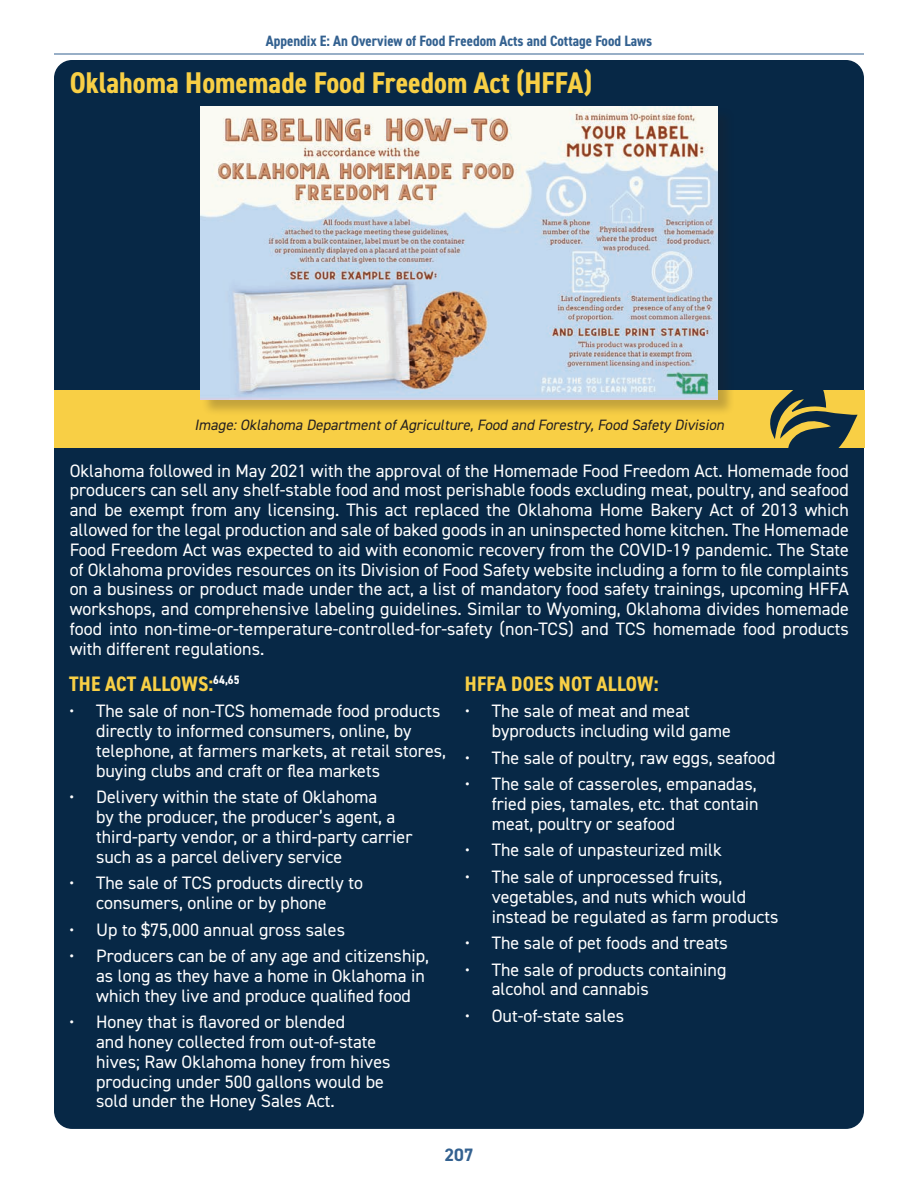
<style>
.page{position:relative;width:918px;height:1188px;background:#fff}
.page>*{position:absolute;margin:0;border:0;box-sizing:border-box;transform-origin:0 0}
.t1{font:700 condensed 30px "DIN2014";color:#f8cf45}
.t2{font:700 condensed 21px "DIN2014";letter-spacing:.01em;color:#f8cf45}
.t3{font:18px/19.8px "DIN2014";color:#fff}
.t4{font:700 18px "DIN2014";color:#336190}
.t5{font:italic 15px "DIN2014";color:#231f20}
.t6{font:700 condensed 15px "DIN2014";color:#336190}
</style>
<div class="page">
<hr style="left:54px;top:54px;width:810px;height:1px;background:#336190">
<div style="left:54px;top:60px;width:810px;height:1069px;background:#072846;border-radius:18px"></div>
<div style="left:54px;top:390px;width:810px;height:57px;background:#f8cf45"></div>
<svg style="left:768px;top:390px;width:90px;height:58px"></svg>
<div style="left:202px;top:107px;width:534px;height:310px;background:#231f20;opacity:.25"></div>
<img style="left:200px;top:106px;width:518px;height:293px">
<p class="t6" style="left:266px;top:31px;width:388px">Appendix E: An Overview of Food Freedom Acts and Cottage Food Laws</p>
<h1 class="t1" style="left:70px;top:63px;width:524px">Oklahoma Homemade Food Freedom Act (HFFA)</h1>
<p class="t5" style="left:194px;top:415px;width:534px">Image:Oklahoma DepartmentofAgriculture,Food and Forestry,Food Safety Division</p>
<p class="t3" style="left:70px;top:460px;width:781px;text-align:justify">Oklahoma followed in May 2021 with the approval of the Homemade Food Freedom Act. Homemade food producers can sell any shelf-stable food and most perishable foods excluding meat, poultry, and seafood and be exempt from any licensing. This act replaced the Oklahoma Home Bakery Act of 2013 which allowed for the legal production and sale of baked goods in an uninspected home kitchen. The Homemade Food Freedom Act was expected to aid with economic recovery from the COVID-19 pandemic. The State of Oklahoma provides resources on its Division of Food Safety website including a form to file complaints on a business or product made under the act, a list of mandatory food safety trainings, upcoming HFFA workshops, and comprehensive labeling guidelines. Similar to Wyoming, Oklahoma divides homemade food into non-time-or-temperature-controlled-for-safety (non-TCS) and TCS homemade food products with different regulations.</p>
<p class="t2" style="left:69px;top:670px;width:172px">THE ACT ALLOWS:<sup>64,65</sup></p>
<p class="t3" style="left:96px;top:701px;width:351px;text-indent:-27px">• The sale of non-TCS homemade food products directly to informed consumers, online, by telephone, at farmers markets, at retail stores, buying clubs and craft or flea markets</p>
<p class="t3" style="left:96px;top:787px;width:318px;text-indent:-27px">• Delivery within the state of Oklahoma<br>by the producer, the producer’s agent, a third-party vendor, or a third-party carrier such as a parcel delivery service</p>
<p class="t3" style="left:69px;top:873px;width:295px;text-align:center">• The sale of TCS products directly to consumers, online or by phone</p>
<p class="t3" style="left:69px;top:919px;width:277px">• Up to $75,000 annual gross sales</p>
<p class="t3" style="left:96px;top:946px;width:334px;text-indent:-27px">• Producers can be of any age and citizenship, as long as they have a home in Oklahoma in which they live and produce qualified food</p>
<p class="t3" style="left:96px;top:1012px;width:296px;text-indent:-27px">• Honey that is flavored or blended<br>and honey collected from out-of-state hives; Raw Oklahoma honey from hives producing under 500 gallons would be sold under the Honey Sales Act.</p>
<p class="t2" style="left:465px;top:670px;width:195px">HFFA DOES NOT ALLOW:</p>
<p class="t3" style="left:492px;top:701px;width:241px;text-indent:-27px">• The sale of meat and meat byproducts including wild game</p>
<p class="t3" style="left:465px;top:747px;width:312px">• The sale of poultry, raw eggs, seafood</p>
<p class="t3" style="left:492px;top:774px;width:268px;text-align:justify;text-indent:-27px">• The sale of casseroles, empanadas, fried pies, tamales, etc. that contain meat, poultry or seafood</p>
<p class="t3" style="left:465px;top:840px;width:259px">• The sale of unpasteurized milk</p>
<p class="t3" style="left:492px;top:866px;width:288px;text-indent:-27px">• The sale of unprocessed fruits, vegetables, and nuts which would instead be regulated as farm products</p>
<p class="t3" style="left:465px;top:933px;width:265px">• The sale of pet foods and treats</p>
<p class="t3" style="left:492px;top:959px;width:236px;text-indent:-27px">• The sale of products containing alcohol and cannabis</p>
<p class="t3" style="left:465px;top:1006px;width:161px">• Out-of-state sales</p>
<p class="t4" style="left:444px;top:1143px;width:31px">207</p>
</div>
